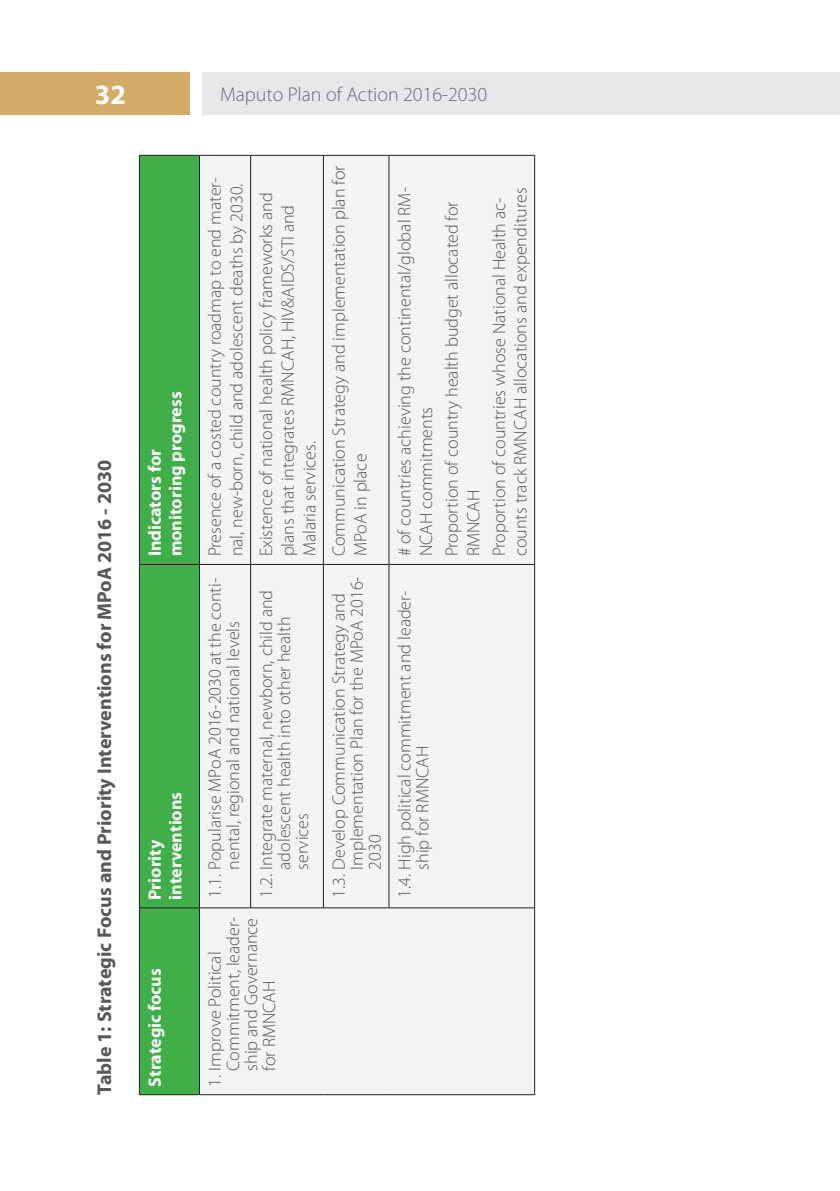
<style>
.page{position:relative;width:840px;height:1191px;background:#fff}
.page>*{position:absolute;margin:0;border:0;box-sizing:border-box;transform-origin:0 0}
.t1{font:700 28px "Myriad Pro";color:#fff}
.t2{font:700 20px "Myriad Pro";color:#57585a}
.t3{font:300 20px "Myriad Pro";color:#6c6d70}
.t4{font:300 18px/18px "Myriad Pro";color:#57585a}
.t5{font:700 18px/20.6px "Myriad Pro";color:#fff}
</style>
<div class="page">
<div style="left:0;top:72px;width:190px;height:42px;background:#d3ab66"></div>
<div style="left:202px;top:72px;width:637px;height:42px;background:#e6e7e9"></div>
<div style="left:140px;top:156px;width:59px;height:938px;background:#40ae49"></div>
<div style="left:200px;top:156px;width:334px;height:938px;background:#f2f3f4"></div>
<hr style="left:139px;top:908px;width:1px;height:187px;background:#231f20">
<hr style="left:140px;top:1094px;width:59px;height:1px;background:#231f20">
<hr style="left:139px;top:564px;width:1px;height:344px;background:#231f20">
<hr style="left:140px;top:907px;width:59px;height:1px;background:#231f20">
<hr style="left:139px;top:155px;width:1px;height:409px;background:#231f20">
<hr style="left:140px;top:564px;width:59px;height:1px;background:#231f20">
<hr style="left:140px;top:155px;width:59px;height:1px;background:#231f20">
<hr style="left:199px;top:908px;width:1px;height:187px;background:#231f20">
<hr style="left:200px;top:1094px;width:50px;height:1px;background:#231f20">
<hr style="left:250px;top:1094px;width:73px;height:1px;background:#231f20">
<hr style="left:323px;top:1094px;width:66px;height:1px;background:#231f20">
<hr style="left:389px;top:1094px;width:145px;height:1px;background:#231f20">
<hr style="left:199px;top:564px;width:1px;height:344px;background:#231f20">
<hr style="left:200px;top:907px;width:50px;height:1px;background:#231f20">
<hr style="left:199px;top:155px;width:1px;height:409px;background:#231f20">
<hr style="left:200px;top:564px;width:50px;height:1px;background:#231f20">
<hr style="left:200px;top:155px;width:50px;height:1px;background:#231f20">
<hr style="left:250px;top:564px;width:1px;height:344px;background:#231f20">
<hr style="left:251px;top:907px;width:72px;height:1px;background:#231f20">
<hr style="left:250px;top:155px;width:1px;height:409px;background:#231f20">
<hr style="left:251px;top:564px;width:72px;height:1px;background:#231f20">
<hr style="left:251px;top:155px;width:72px;height:1px;background:#231f20">
<hr style="left:323px;top:564px;width:1px;height:344px;background:#231f20">
<hr style="left:323px;top:907px;width:65px;height:1px;background:#231f20">
<hr style="left:323px;top:155px;width:1px;height:409px;background:#231f20">
<hr style="left:323px;top:564px;width:65px;height:1px;background:#231f20">
<hr style="left:323px;top:155px;width:65px;height:1px;background:#231f20">
<hr style="left:388px;top:564px;width:1px;height:344px;background:#231f20">
<hr style="left:389px;top:907px;width:145px;height:1px;background:#231f20">
<hr style="left:388px;top:155px;width:1px;height:409px;background:#231f20">
<hr style="left:389px;top:564px;width:145px;height:1px;background:#231f20">
<hr style="left:389px;top:155px;width:145px;height:1px;background:#231f20">
<hr style="left:534px;top:908px;width:1px;height:187px;background:#231f20">
<hr style="left:534px;top:564px;width:1px;height:344px;background:#231f20">
<hr style="left:534px;top:155px;width:1px;height:409px;background:#231f20">
<h1 class="t1" style="left:95px;top:76px;width:33px">32</h1>
<p class="t3" style="left:220px;top:82px;width:268px">Maputo Plan of Action 2016-2030</p>
<p class="t2" style="left:91px;top:1095px;width:637px;rotate:-90deg">Table 1: Strategic Focus and Priority Interventions for MPoA 2016 - 2030</p>
<p class="t5" style="left:144px;top:556px;width:166px;rotate:-90deg">Indicators for monitoring progress</p>
<p class="t5" style="left:144px;top:900px;width:110px;rotate:-90deg">Priority interventions</p>
<p class="t5" style="left:144px;top:1086px;width:120px;rotate:-90deg">Strategic focus</p>
<p class="t4" style="left:204px;top:556px;width:381px;line-height:21.6px;rotate:-90deg">Presence of a costed country roadmap to end mater&shy;nal, new‐born, child and adolescent deaths by 2030.</p>
<p class="t4" style="left:206px;top:870px;width:293px;text-indent:-28px;rotate:-90deg">1.1. Popularise MPoA 2016-2030 at the conti&shy;nental, regional and national levels</p>
<p class="t4" style="left:255px;top:556px;width:366px;line-height:21.6px;rotate:-90deg">Existence of national health policy frameworks and plans that integrates RMNCAH, HIV&amp;AIDS/STI and<br>Malaria services.</p>
<p class="t4" style="left:257px;top:870px;width:281px;text-indent:-28px;rotate:-90deg">1.2. Integrate maternal, newborn, child and adolescent health into other health services</p>
<p class="t4" style="left:206px;top:1070px;width:156px;text-indent:-16px;rotate:-90deg">1. Improve Political<br>Commitment, leader&shy;ship and Governance for RMNCAH</p>
<p class="t4" style="left:328px;top:556px;width:392px;line-height:21.6px;rotate:-90deg">Communication Strategy and implementation plan for<br>MPoA in place</p>
<p class="t4" style="left:329px;top:870px;width:295px;text-indent:-28px;rotate:-90deg">1.3. Develop Communication Strategy and<br>Implementation Plan for the MPoA 2016-<br>2030</p>
<p class="t4" style="left:393px;top:556px;width:371px;line-height:21.6px;rotate:-90deg"># of countries achieving the continental/global RM-<br>NCAH commitments</p>
<p class="t4" style="left:440px;top:556px;width:357px;line-height:21.6px;rotate:-90deg">Proportion of country health budget allocated for<br>RMNCAH</p>
<p class="t4" style="left:487px;top:556px;width:370px;line-height:21.6px;rotate:-90deg">Proportion of countries whose National Health ac&shy;counts track RMNCAH allocations and expenditures</p>
<p class="t4" style="left:395px;top:870px;width:281px;text-indent:-28px;rotate:-90deg">1.4. High political commitment and leader&shy;ship for RMNCAH</p>
</div>
